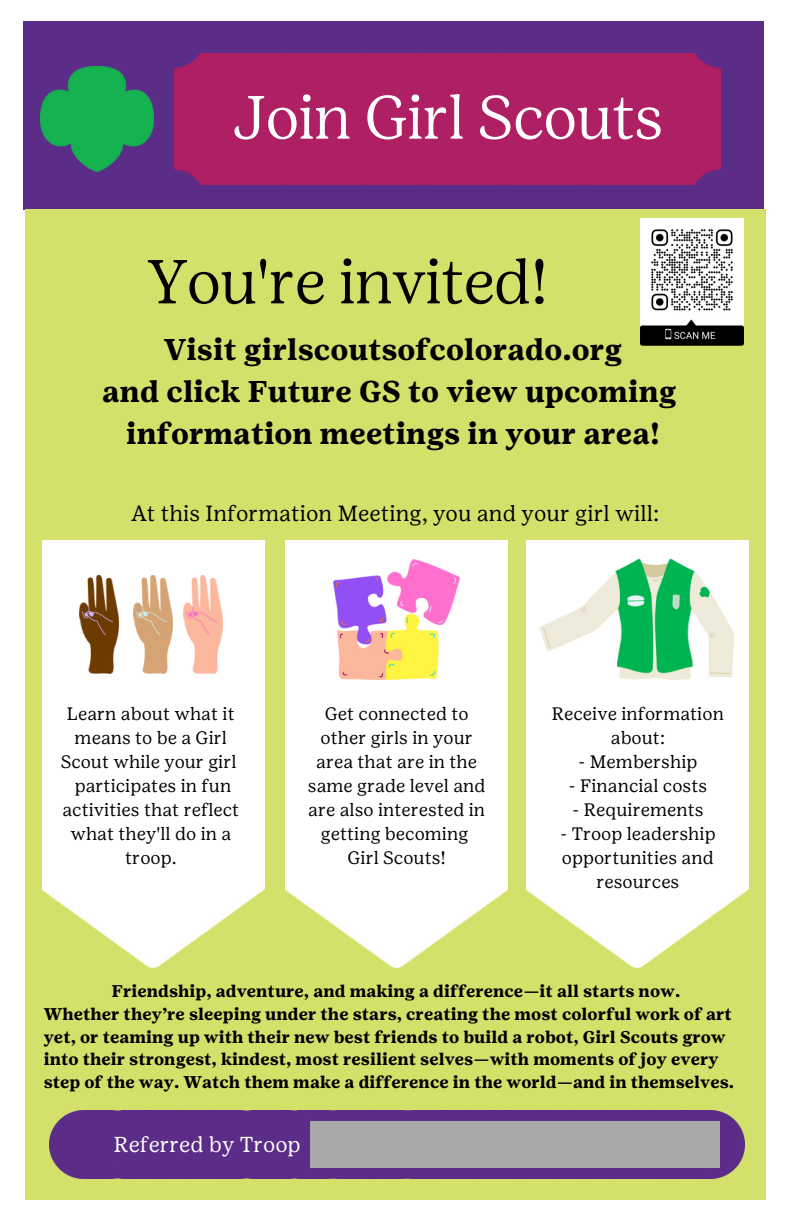
<style>
.page{position:relative;width:792px;height:1224px;background:#fff}
.page>*{position:absolute;margin:0;border:0;box-sizing:border-box;transform-origin:0 0}
.t1{font:300 61.8px "Girl Scout Display";color:#000}
.t2{font:300 61px "Girl Scout Display";color:#fff}
.t3{font:700 30px/42px "Girl Scout Text";color:#000;text-align:center}
.t4{font:22px "Girl Scout Text";color:#000}
.t5{font:21.6px "Girl Scout Text";color:#fff}
.t6{font:18px/24px "Girl Scout Text";color:#000;text-align:center}
.t7{font:700 17px/22.6px "Girl Scout Text";color:#000}
</style>
<div class="page">
<div style="left:24px;top:22px;width:739px;height:187px;background:#5c2d88"></div>
<img style="left:41px;top:66px;width:112px;height:105px">
<div style="left:26px;top:209px;width:739px;height:990px;background:#d3e16a"></div>
<div style="left:175px;top:54px;width:81px;height:130px;background:#ae1f64"></div>
<div style="left:256px;top:54px;width:140px;height:130px;background:#ae1f64"></div>
<div style="left:396px;top:54px;width:324px;height:130px;background:#ae1f64"></div>
<div style="left:477px;top:54px;width:162px;height:130px;background:#ae1f64"></div>
<img style="left:42px;top:540px;width:222px;height:428px">
<img style="left:286px;top:540px;width:222px;height:428px">
<img style="left:526px;top:540px;width:222px;height:428px">
<img style="left:79px;top:576px;width:39px;height:97px">
<img style="left:134px;top:576px;width:39px;height:97px">
<img style="left:183px;top:576px;width:39px;height:97px">
<img style="left:334px;top:559px;width:126px;height:120px">
<img style="left:540px;top:559px;width:193px;height:120px">
<img style="left:50px;top:1111px;width:41px;height:67px">
<div style="left:91px;top:1111px;width:26px;height:67px;background:#5c2d88"></div>
<div style="left:117px;top:1111px;width:31px;height:67px;background:#5c2d88"></div>
<div style="left:148px;top:1111px;width:31px;height:67px;background:#5c2d88"></div>
<div style="left:179px;top:1111px;width:41px;height:67px;background:#5c2d88"></div>
<div style="left:220px;top:1111px;width:85px;height:67px;background:#5c2d88"></div>
<img style="left:478px;top:1111px;width:37px;height:67px">
<img style="left:515px;top:1111px;width:26px;height:67px">
<img style="left:541px;top:1111px;width:31px;height:67px">
<img style="left:572px;top:1111px;width:31px;height:67px">
<img style="left:603px;top:1111px;width:47px;height:67px">
<img style="left:650px;top:1111px;width:94px;height:67px">
<div style="left:305px;top:1111px;width:75px;height:67px;background:#5c2d88"></div>
<div style="left:380px;top:1111px;width:94px;height:67px;background:#5c2d88"></div>
<div style="left:310px;top:1121px;width:410px;height:47px;background:#a9a8a9"></div>
<img style="left:640px;top:218px;width:104px;height:128px">
<h2 class="t2" style="left:233px;top:81px;width:432px">Join Girl Scouts</h2>
<h1 class="t1" style="left:148px;top:245px;width:402px">You're invited!</h1>
<h3 class="t3" style="left:102px;top:328px;width:576px">Visit girlscoutsofcolorado.org<br>and click Future GS to view upcoming information meetings in your area!</h3>
<p class="t4" style="left:131px;top:501px;width:529px">At this Information Meeting, you and your girl will:</p>
<p class="t6" style="left:61px;top:701px;width:180px">Learn about what it means to be a Girl<br>Scout while your girl participates in fun activities that reflect what they'll do in a troop.</p>
<p class="t6" style="left:308px;top:701px;width:179px">Get connected to other girls in your area that are in the same grade level and are also interested in getting becoming<br>Girl Scouts!</p>
<p class="t6" style="left:552px;top:701px;width:174px">Receive information about:</p>
<p class="t6" style="left:578px;top:749px;width:121px">- Membership</p>
<p class="t6" style="left:569px;top:773px;width:140px">- Financial costs</p>
<p class="t6" style="left:572px;top:797px;width:133px">- Requirements</p>
<p class="t6" style="left:560px;top:821px;width:157px">- Troop leadership opportunities and resources</p>
<p class="t7" style="left:44px;top:980px;width:692px;text-indent:68px">Friendship, adventure, and making a difference—it all starts now.<br>Whether they’re sleeping under the stars, creating the most colorful work of art yet, or teaming up with their new best friends to build a robot, Girl Scouts grow into their strongest, kindest, most resilient selves—with moments of joy every step of the way. Watch them make a difference in the world—and in themselves.</p>
<p class="t5" style="left:114px;top:1132px;width:188px">Referred by Troop</p>
</div>
